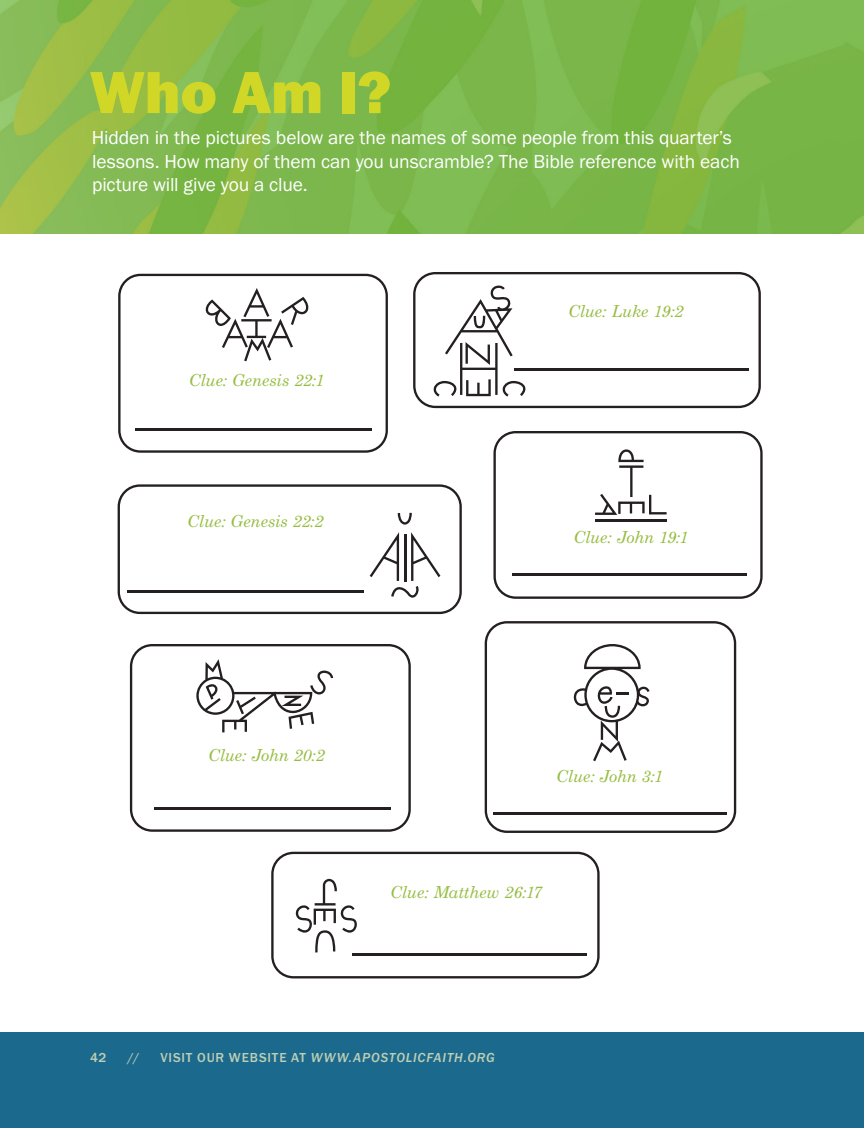
<style>
.page{position:relative;width:864px;height:1128px;background:#fff}
.page>*{position:absolute;margin:0;border:0;box-sizing:border-box;transform-origin:0 0}
.A_top_tab_text{font:61.5px "Franklin Gothic URW Hea";color:#d1d726}
.Activity_-_Text{font:19.5px/23.4px "Franklin Gothic URW Boo";letter-spacing:-.005em;color:#fff}
.t1{font:italic 16.5px "Century Schoolbook Std";letter-spacing:-.015em;color:#97bd42}
.t2{font:13.5px "Franklin Gothic URW Med Ita";letter-spacing:.06em;color:#e5e8bd}
.t3{font:500 13.5px "Franklin Gothic URW";color:#e5e8bd}
.s1{font-family:"Franklin Gothic URW";font-weight:500}
</style>
<div class="page">
<div style="left:0;top:1031px;width:864px;height:96px;background:#1c698e"></div>
<svg style="left:118px;top:274px;width:270px;height:178px"></svg>
<svg style="left:205px;top:288px;width:104px;height:73px"></svg>
<svg style="left:413px;top:272px;width:348px;height:136px"></svg>
<hr style="left:514px;top:369px;width:235px;height:2px;background:#241f21">
<hr style="left:135px;top:428px;width:237px;height:2px;background:#241f21">
<svg style="left:118px;top:484px;width:344px;height:130px"></svg>
<svg style="left:493px;top:431px;width:270px;height:167px"></svg>
<svg style="left:485px;top:621px;width:251px;height:211px"></svg>
<svg style="left:130px;top:644px;width:281px;height:187px"></svg>
<svg style="left:271px;top:851px;width:329px;height:127px"></svg>
<hr style="left:128px;top:590px;width:236px;height:3px;background:#241f21">
<hr style="left:512px;top:573px;width:235px;height:3px;background:#241f21">
<hr style="left:493px;top:812px;width:233px;height:2px;background:#241f21">
<hr style="left:352px;top:953px;width:235px;height:3px;background:#241f21">
<hr style="left:155px;top:807px;width:236px;height:2px;background:#241f21">
<svg style="left:370px;top:532px;width:70px;height:65px"></svg>
<svg style="left:398px;top:513px;width:14px;height:11px"></svg>
<svg style="left:595px;top:449px;width:72px;height:66px"></svg>
<hr style="left:595px;top:519px;width:72px;height:2px;background:#241f21">
<svg style="left:196px;top:659px;width:137px;height:73px"></svg>
<svg style="left:573px;top:644px;width:77px;height:117px"></svg>
<svg style="left:295px;top:878px;width:63px;height:74px"></svg>
<img style="left:0;top:0;width:864px;height:233px">
<p class="A_top_tab_text" style="left:90px;top:53px;width:303px">Who Am I?</p>
<p class="Activity_-_Text" style="left:92px;top:126px;width:649px">Hidden in the pictures below are the names of some people from this quarter’s lessons. How many of them can you unscramble? The Bible reference with each picture will give you a clue.</p>
<p class="t1" style="left:189px;top:370px;width:137px">Clue: Genesis 22:1</p>
<p class="t1" style="left:187px;top:510px;width:138px">Clue: Genesis 22:2</p>
<p class="t1" style="left:568px;top:301px;width:117px">Clue: Luke 19:2</p>
<p class="t1" style="left:573px;top:527px;width:117px">Clue: John 19:1</p>
<p class="t1" style="left:208px;top:744px;width:118px">Clue: John 20:2</p>
<p class="t1" style="left:556px;top:765px;width:108px">Clue: John 3:1</p>
<p class="t1" style="left:390px;top:881px;width:154px">Clue: Matthew 26:17</p>
<p class="t3" style="left:90px;top:1048px;width:18px">42</p>
<p class="t3" style="left:127px;top:1048px;width:14px">//</p>
<p class="t2" style="left:160px;top:1049px;width:336px"><span class="s1">VISIT OUR WEBSITE AT</span> WWW.APOSTOLICFAITH.ORG</p>
</div>
